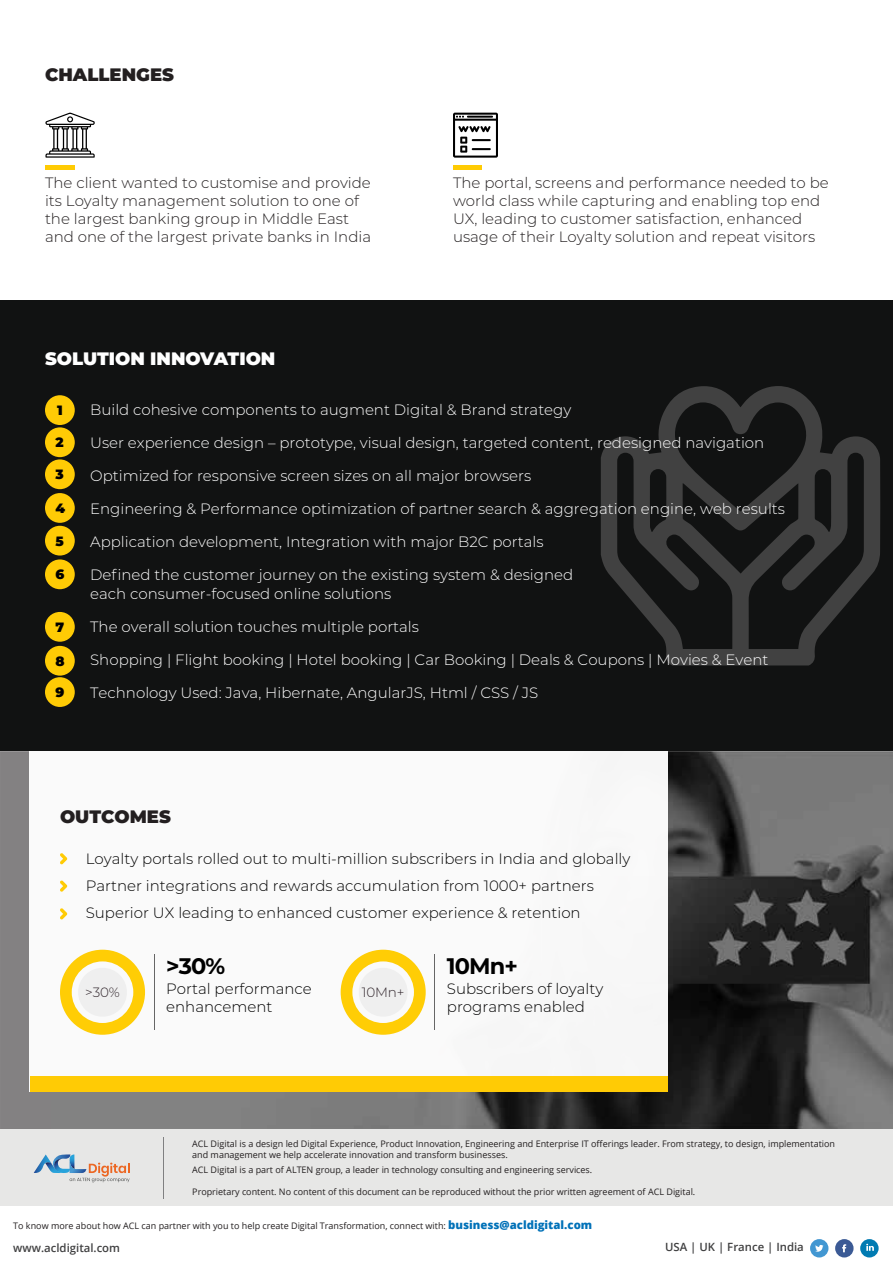
<style>
.page{position:relative;width:893px;height:1263px;background:#fff}
.page>*{position:absolute;margin:0;border:0;box-sizing:border-box;transform-origin:0 0}
.t1{font:700 22.5px "Montserrat";letter-spacing:-.04em;color:#000}
.t2{font:900 18px "Montserrat";color:#231f20}
.t3{font:900 18px "Montserrat";color:#fff}
.t4{font:300 15px/19.5px "Montserrat";color:#fff}
.t5{font:300 15px/18px "Montserrat";color:#231f20}
.t6{font:300 15px/18px "Montserrat";color:#000}
.t7{font:300 13.5px "Montserrat";letter-spacing:-.01em;color:#31262c}
.t8{font:900 13.5px "Montserrat";color:#000}
.t9{font:600 11.4px "Open Sans";color:#404041}
.t10{font:9px/10.8px "Open Sans";color:#231f20}
.s1{font-weight:800;font-size:11.4px;color:#0071b8}
</style>
<div class="page">
<div style="left:0;top:751px;width:52px;height:378px;background:#838182"></div>
<img style="left:631px;top:751px;width:262px;height:378px">
<img style="left:52px;top:1091px;width:579px;height:38px">
<div style="left:860px;top:1239px;width:19px;height:18px;background:#017bb2;border-radius:50%"></div>
<svg style="left:866px;top:1244px;width:8px;height:7px"></svg>
<div style="left:810px;top:1239px;width:18px;height:18px;background:#4297d2;border-radius:50%"></div>
<div style="left:835px;top:1239px;width:18px;height:18px;background:#3b5a95;border-radius:50%"></div>
<svg style="left:815px;top:1245px;width:8px;height:7px"></svg>
<svg style="left:842px;top:1244px;width:4px;height:8px"></svg>
<div style="left:0;top:1129px;width:893px;height:77px;background:#e7e7e6"></div>
<hr style="left:163px;top:1137px;width:1px;height:62px;background:#808081">
<svg style="left:34px;top:1154px;width:96px;height:28px"></svg>
<img style="left:30px;top:751px;width:638px;height:325px">
<div style="left:30px;top:1076px;width:638px;height:15px;background:#ffcb05"></div>
<div style="left:0;top:300px;width:893px;height:451px;background:#111212"></div>
<hr style="left:154px;top:955px;width:1px;height:75px;background:#666">
<svg style="left:60px;top:950px;width:85px;height:85px"></svg>
<hr style="left:434px;top:955px;width:1px;height:75px;background:#666">
<svg style="left:341px;top:950px;width:85px;height:85px"></svg>
<svg style="left:60px;top:853px;width:7px;height:11px"></svg>
<svg style="left:60px;top:880px;width:7px;height:12px"></svg>
<svg style="left:60px;top:908px;width:7px;height:11px"></svg>
<div style="left:45px;top:165px;width:29px;height:5px;background:#ffcb03"></div>
<div style="left:453px;top:165px;width:28px;height:5px;background:#ffcb03"></div>
<svg style="left:453px;top:113px;width:45px;height:45px"></svg>
<svg style="left:45px;top:113px;width:50px;height:45px"></svg>
<svg style="left:601px;top:386px;width:279px;height:279px"></svg>
<div style="left:45px;top:395px;width:30px;height:30px;background:#ffcb05;border-radius:50%"></div>
<div style="left:45px;top:427px;width:30px;height:30px;background:#ffcb05;border-radius:50%"></div>
<div style="left:45px;top:459px;width:30px;height:30px;background:#ffcb05;border-radius:50%"></div>
<div style="left:45px;top:526px;width:30px;height:29px;background:#ffcb05;border-radius:50%"></div>
<div style="left:45px;top:559px;width:30px;height:30px;background:#ffcb05;border-radius:50%"></div>
<div style="left:45px;top:612px;width:30px;height:30px;background:#ffcb05;border-radius:50%"></div>
<div style="left:45px;top:646px;width:30px;height:30px;background:#ffcb05;border-radius:50%"></div>
<div style="left:45px;top:677px;width:30px;height:30px;background:#ffcb05;border-radius:50%"></div>
<div style="left:45px;top:493px;width:30px;height:30px;background:#ffcb05;border-radius:50%"></div>
<p class="t2" style="left:45px;top:61px;width:130px">CHALLENGES</p>
<p class="t5" style="left:45px;top:173px;width:328px">The client wanted to customise and provide its Loyalty management solution to one of the largest banking group in Middle East and one of the largest private banks in India</p>
<p class="t5" style="left:453px;top:173px;width:377px">The portal, screens and performance needed to be world class while capturing and enabling top end UX, leading to customer satisfaction, enhanced usage of their Loyalty solution and repeat visitors</p>
<p class="t3" style="left:45px;top:345px;width:232px">SOLUTION INNOVATION</p>
<p class="t4" style="left:90px;top:399px;width:483px">Build cohesive components to augment Digital &amp; Brand strategy</p>
<p class="t4" style="left:90px;top:432px;width:676px">User experience design – prototype, visual design, targeted content, redesigned navigation</p>
<p class="t4" style="left:90px;top:465px;width:443px">Optimized for responsive screen sizes on all major browsers</p>
<p class="t4" style="left:90px;top:498px;width:696px">Engineering &amp; Performance optimization of partner search &amp; aggregation engine, web results</p>
<p class="t4" style="left:90px;top:531px;width:455px">Application development, Integration with major B2C portals</p>
<p class="t4" style="left:90px;top:564px;width:485px">Defined the customer journey on the existing system &amp; designed each consumer-focused online solutions</p>
<p class="t4" style="left:90px;top:617px;width:330px">The overall solution touches multiple portals</p>
<p class="t4" style="left:90px;top:650px;width:680px">Shopping | Flight booking | Hotel booking | Car Booking | Deals &amp; Coupons | Movies &amp; Event</p>
<p class="t4" style="left:90px;top:683px;width:450px">Technology Used: Java, Hibernate, AngularJS, Html / CSS / JS</p>
<p class="t8" style="left:57px;top:400px;width:7px">1</p>
<p class="t8" style="left:56px;top:432px;width:10px">2</p>
<p class="t8" style="left:56px;top:464px;width:10px">3</p>
<p class="t8" style="left:56px;top:498px;width:11px">4</p>
<p class="t8" style="left:56px;top:531px;width:10px">5</p>
<p class="t8" style="left:56px;top:564px;width:10px">6</p>
<p class="t8" style="left:56px;top:617px;width:10px">7</p>
<p class="t8" style="left:56px;top:651px;width:11px">8</p>
<p class="t8" style="left:56px;top:682px;width:10px">9</p>
<p class="t2" style="left:60px;top:803px;width:112px">OUTCOMES</p>
<p class="t6" style="left:86px;top:845px;width:546px;line-height:27px">Loyalty portals rolled out to multi-million subscribers in India and globally<br>Partner integrations and rewards accumulation from 1000+ partners<br>Superior UX leading to enhanced customer experience &amp; retention</p>
<p class="t7" style="left:85px;top:983px;width:36px">&gt;30%</p>
<h1 class="t1" style="left:166px;top:950px;width:61px">&gt;30%</h1>
<p class="t6" style="left:166px;top:979px;width:147px">Portal performance enhancement</p>
<p class="t7" style="left:362px;top:983px;width:44px">10Mn+</p>
<h1 class="t1" style="left:447px;top:950px;width:73px">10Mn+</h1>
<p class="t6" style="left:447px;top:979px;width:158px">Subscribers of loyalty programs enabled</p>
<p class="t10" style="left:192px;top:1138px;width:644px">ACL Digital is a design led Digital Experience, Product Innovation, Engineering and Enterprise IT offerings leader. From strategy, to design, implementation and management we help accelerate innovation and transform businesses.</p>
<p class="t10" style="left:192px;top:1164px;width:401px">ACL Digital is a part of ALTEN group, a leader in technology consulting and engineering services.</p>
<p class="t10" style="left:192px;top:1186px;width:505px">Proprietary content. No content of this document can be reproduced without the prior written agreement of ACL Digital.</p>
<p class="t10" style="left:13px;top:1220px;width:580px">To know more about how ACL can partner with you to help create Digital Transformation, connect with: <span class="s1">business@acldigital.com</span></p>
<p class="t9" style="left:13px;top:1240px;width:108px">www.acldigital.com</p>
<p class="t9" style="left:665px;top:1239px;width:140px">USA | UK | France | India</p>
</div>
